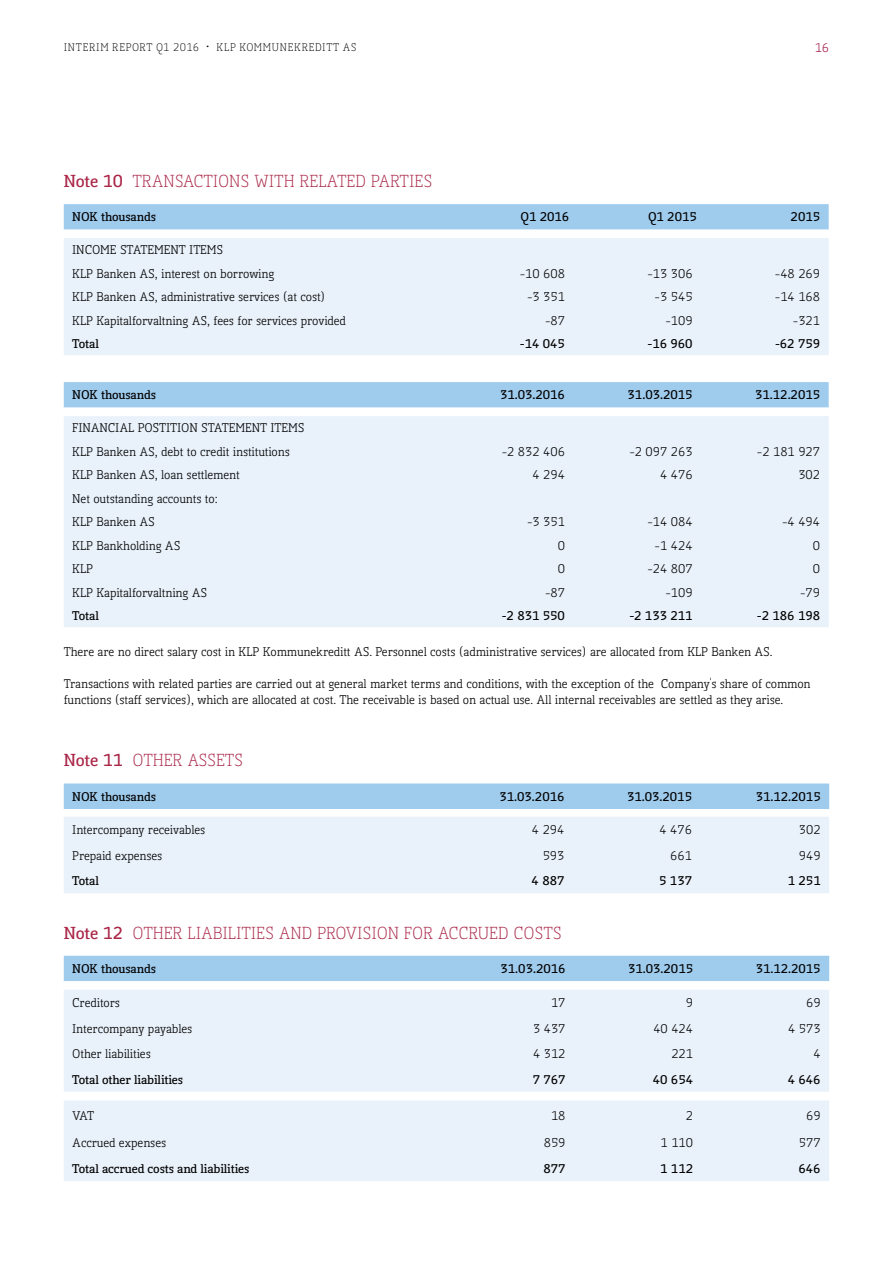
<style>
.page{position:relative;width:893px;height:1263px;background:#fff}
.page>*{position:absolute;margin:0;border:0;box-sizing:border-box;transform-origin:0 0}
.t1{font:300 16.5px "Kofi Pure Serif";color:#a92647}
.t2{font:12px/23.4px "Kofi Pure Serif";color:#000}
.t3{font:700 12px "Kofi Pure Serif";color:#000}
.t4{font:12px "Kofi Pure Serif";color:#a7214d}
.t5{font:300 10.5px "Kofi Pure Serif";letter-spacing:.075em;color:#000}
.s1{font-weight:700}
</style>
<div class="page">
<svg style="left:64px;top:204px;width:765px;height:26px;fill:#9fcbed"></svg>
<svg style="left:64px;top:238px;width:765px;height:389px;fill:#e9f1fa"></svg>
<svg style="left:64px;top:408px;width:765px;height:8px"></svg>
<div style="left:64px;top:783px;width:765px;height:26px;background:#9fcbed"></div>
<div style="left:64px;top:817px;width:765px;height:76px;background:#e9f1fa"></div>
<div style="left:64px;top:955px;width:765px;height:26px;background:#9fcbed"></div>
<div style="left:64px;top:990px;width:765px;height:191px;background:#e9f1fa"></div>
<svg style="left:64px;top:1092px;width:765px;height:8px"></svg>
<p class="t5" style="left:64px;top:40px;width:294px">INTERIM REPORT Q1 2016 • KLP KOMMUNEKREDITT AS</p>
<p class="t4" style="left:815px;top:40px;width:16px">16</p>
<h1 class="t1" style="left:64px;top:171px;width:370px"><span class="s1">Note 10</span> TRANSACTIONS WITH RELATED PARTIES</h1>
<p class="t3" style="left:72px;top:209px;width:85px">NOK thousands</p>
<p class="t3" style="left:521px;top:209px;width:50px">Q1 2016</p>
<p class="t3" style="left:648px;top:209px;width:50px">Q1 2015</p>
<p class="t3" style="left:791px;top:209px;width:31px">2015</p>
<p class="t2" style="left:72px;top:239px;width:203px">INCOME STATEMENT ITEMS<br>KLP Banken AS, interest on borrowing</p>
<p class="t2" style="left:520px;top:262px;width:47px">-10 608</p>
<p class="t2" style="left:647px;top:262px;width:47px">-13 306</p>
<p class="t2" style="left:775px;top:262px;width:47px">-48 269</p>
<p class="t2" style="left:72px;top:285px;width:255px">KLP Banken AS, administrative services (at cost)</p>
<p class="t2" style="left:527px;top:285px;width:39px">-3 351</p>
<p class="t2" style="left:655px;top:285px;width:39px">-3 545</p>
<p class="t2" style="left:775px;top:285px;width:47px">-14 168</p>
<p class="t2" style="left:72px;top:309px;width:275px">KLP Kapitalforvaltning AS, fees for services provided</p>
<p class="t2" style="left:545px;top:309px;width:21px">-87</p>
<p class="t2" style="left:665px;top:309px;width:29px">-109</p>
<p class="t2" style="left:793px;top:309px;width:29px">-321</p>
<p class="t3" style="left:72px;top:335px;width:28px">Total</p>
<p class="t3" style="left:520px;top:335px;width:47px">-14 045</p>
<p class="t3" style="left:647px;top:335px;width:47px">-16 960</p>
<p class="t3" style="left:775px;top:335px;width:47px">-62 759</p>
<p class="t3" style="left:72px;top:387px;width:85px">NOK thousands</p>
<p class="t3" style="left:500px;top:387px;width:67px">31.03.2016</p>
<p class="t3" style="left:628px;top:387px;width:67px">31.03.2015</p>
<p class="t3" style="left:755px;top:387px;width:67px">31.12.2015</p>
<p class="t2" style="left:72px;top:417px;width:234px">FINANCIAL POSTITION STATEMENT ITEMS<br>KLP Banken AS, debt to credit institutions</p>
<p class="t2" style="left:502px;top:440px;width:65px">-2 832 406</p>
<p class="t2" style="left:629px;top:440px;width:65px">-2 097 263</p>
<p class="t2" style="left:757px;top:440px;width:65px">-2 181 927</p>
<p class="t2" style="left:72px;top:463px;width:169px">KLP Banken AS, loan settlement</p>
<p class="t2" style="left:532px;top:463px;width:34px">4 294</p>
<p class="t2" style="left:660px;top:463px;width:34px">4 476</p>
<p class="t2" style="left:798px;top:463px;width:23px">302</p>
<p class="t2" style="left:72px;top:487px;width:147px">Net outstanding accounts to:<br>KLP Banken AS</p>
<p class="t2" style="left:527px;top:510px;width:39px">-3 351</p>
<p class="t2" style="left:647px;top:510px;width:47px">-14 084</p>
<p class="t2" style="left:782px;top:510px;width:39px">-4 494</p>
<p class="t2" style="left:72px;top:534px;width:110px">KLP Bankholding AS</p>
<p class="t2" style="left:558px;top:534px;width:9px">0</p>
<p class="t2" style="left:655px;top:534px;width:39px">-1 424</p>
<p class="t2" style="left:813px;top:534px;width:9px">0</p>
<p class="t2" style="left:72px;top:558px;width:22px">KLP</p>
<p class="t2" style="left:558px;top:558px;width:9px">0</p>
<p class="t2" style="left:647px;top:558px;width:47px">-24 807</p>
<p class="t2" style="left:813px;top:558px;width:9px">0</p>
<p class="t2" style="left:72px;top:581px;width:136px">KLP Kapitalforvaltning AS</p>
<p class="t2" style="left:545px;top:581px;width:21px">-87</p>
<p class="t2" style="left:665px;top:581px;width:29px">-109</p>
<p class="t2" style="left:800px;top:581px;width:21px">-79</p>
<p class="t3" style="left:72px;top:607px;width:28px">Total</p>
<p class="t3" style="left:502px;top:607px;width:65px">-2 831 550</p>
<p class="t3" style="left:629px;top:607px;width:65px">-2 133 211</p>
<p class="t3" style="left:757px;top:607px;width:65px">-2 186 198</p>
<p class="t2" style="left:64px;top:641px;width:710px">There are no direct salary cost in KLP Kommunekreditt AS. Personnel costs (administrative services) are allocated from KLP Banken AS.</p>
<p class="t2" style="left:64px;top:676px;width:748px;line-height:15.8px">Transactions with related parties are carried out at general market terms and conditions, with the exception of the Company's share of common functions (staff services), which are allocated at cost. The receivable is based on actual use. All internal receivables are settled as they arise.</p>
<h1 class="t1" style="left:64px;top:750px;width:181px"><span class="s1">Note 11</span> OTHER ASSETS</h1>
<p class="t3" style="left:72px;top:788px;width:85px">NOK thousands</p>
<p class="t3" style="left:499px;top:788px;width:67px">31.03.2016</p>
<p class="t3" style="left:627px;top:788px;width:67px">31.03.2015</p>
<p class="t3" style="left:756px;top:788px;width:67px">31.12.2015</p>
<p class="t2" style="left:72px;top:818px;width:134px">Intercompany receivables</p>
<p class="t2" style="left:532px;top:818px;width:34px">4 294</p>
<p class="t2" style="left:660px;top:818px;width:34px">4 476</p>
<p class="t2" style="left:799px;top:818px;width:23px">302</p>
<p class="t2" style="left:72px;top:844px;width:91px">Prepaid expenses</p>
<p class="t2" style="left:543px;top:844px;width:23px">593</p>
<p class="t2" style="left:670px;top:844px;width:23px">661</p>
<p class="t2" style="left:799px;top:844px;width:23px">949</p>
<p class="t3" style="left:72px;top:872px;width:28px">Total</p>
<p class="t3" style="left:532px;top:872px;width:34px">4 887</p>
<p class="t3" style="left:659px;top:872px;width:34px">5 137</p>
<p class="t3" style="left:788px;top:872px;width:34px">1 251</p>
<h1 class="t1" style="left:64px;top:922px;width:499px"><span class="s1">Note 12</span> OTHER LIABILITIES AND PROVISION FOR ACCRUED COSTS</h1>
<p class="t3" style="left:72px;top:960px;width:85px">NOK thousands</p>
<p class="t3" style="left:500px;top:960px;width:67px">31.03.2016</p>
<p class="t3" style="left:628px;top:960px;width:67px">31.03.2015</p>
<p class="t3" style="left:756px;top:960px;width:67px">31.12.2015</p>
<p class="t2" style="left:72px;top:991px;width:49px">Creditors</p>
<p class="t2" style="left:551px;top:991px;width:16px">17</p>
<p class="t2" style="left:686px;top:991px;width:9px">9</p>
<p class="t2" style="left:806px;top:991px;width:16px">69</p>
<p class="t2" style="left:72px;top:1017px;width:121px">Intercompany payables</p>
<p class="t2" style="left:533px;top:1017px;width:34px">3 437</p>
<p class="t2" style="left:653px;top:1017px;width:41px">40 424</p>
<p class="t2" style="left:788px;top:1017px;width:34px">4 573</p>
<p class="t2" style="left:72px;top:1042px;width:80px">Other liabilities</p>
<p class="t2" style="left:533px;top:1042px;width:34px">4 312</p>
<p class="t2" style="left:671px;top:1042px;width:23px">221</p>
<p class="t2" style="left:813px;top:1042px;width:9px">4</p>
<p class="t3" style="left:72px;top:1071px;width:112px">Total other liabilities</p>
<p class="t3" style="left:533px;top:1071px;width:34px">7 767</p>
<p class="t3" style="left:653px;top:1071px;width:42px">40 654</p>
<p class="t3" style="left:788px;top:1071px;width:34px">4 646</p>
<p class="t2" style="left:72px;top:1104px;width:23px">VAT</p>
<p class="t2" style="left:551px;top:1104px;width:16px">18</p>
<p class="t2" style="left:686px;top:1104px;width:9px">2</p>
<p class="t2" style="left:806px;top:1104px;width:16px">69</p>
<p class="t2" style="left:72px;top:1132px;width:95px">Accrued expenses</p>
<p class="t2" style="left:544px;top:1132px;width:23px">859</p>
<p class="t2" style="left:661px;top:1132px;width:34px">1 110</p>
<p class="t2" style="left:799px;top:1132px;width:23px">577</p>
<p class="t3" style="left:72px;top:1160px;width:178px">Total accrued costs and liabilities</p>
<p class="t3" style="left:543px;top:1160px;width:24px">877</p>
<p class="t3" style="left:660px;top:1160px;width:34px">1 112</p>
<p class="t3" style="left:798px;top:1160px;width:24px">646</p>
</div>
